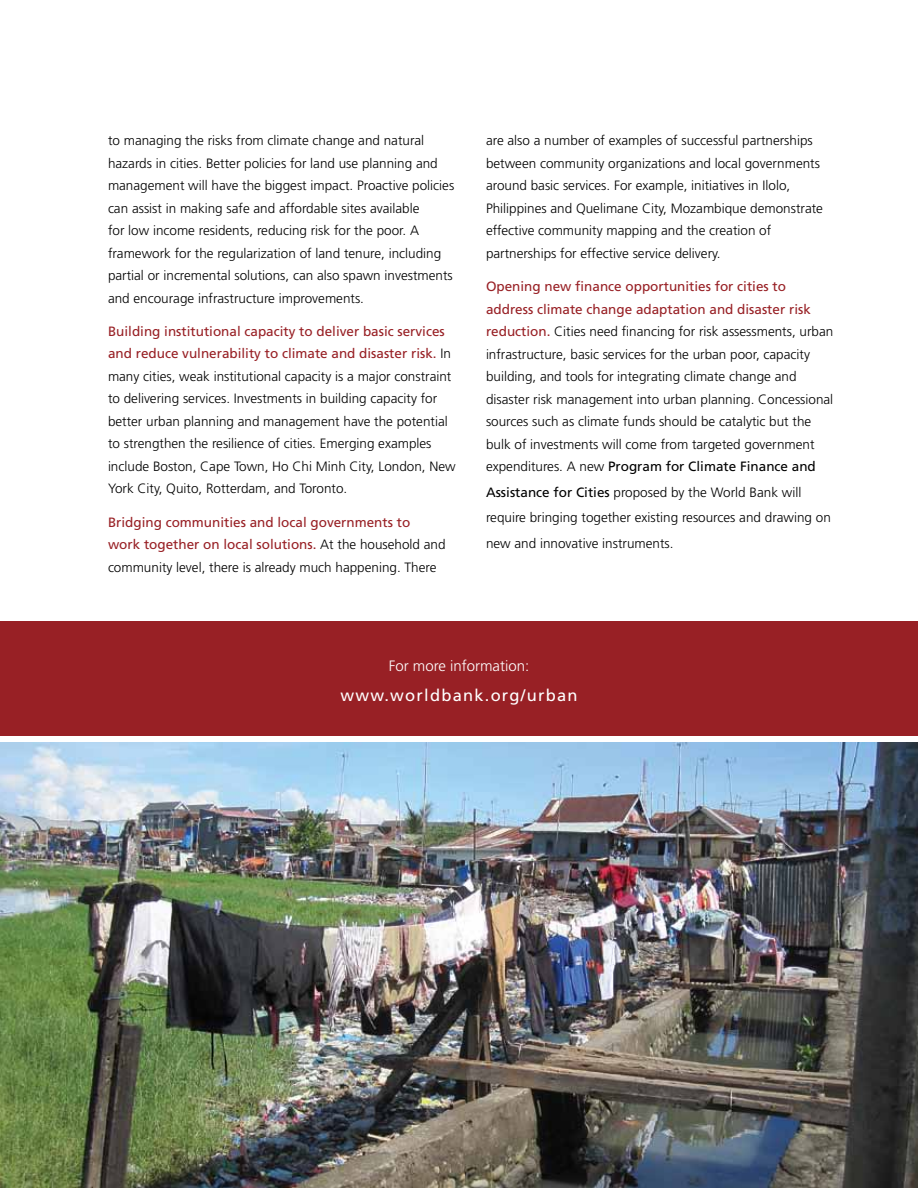
<style>
.page{position:relative;width:918px;height:1188px;background:#fff}
.page>*{position:absolute;margin:0;border:0;box-sizing:border-box;transform-origin:0 0}
.t1{font:16.5px "Frutiger";letter-spacing:.075em;color:#fff}
.t2{font:300 15px "Frutiger";color:#fff}
.t3{font:300 13.5px/22.5px "Frutiger";color:#000}
.t4{font:13.5px/22.5px "Frutiger";color:#982025}
.s1{font-weight:400;color:#982025}
.s2{font-weight:300;color:#000}
.s3{font-weight:400}
</style>
<div class="page">
<img style="left:0;top:742px;width:918px;height:446px">
<div style="left:0;top:621px;width:918px;height:115px;background:#982025"></div>
<p class="t3" style="left:108px;top:129px;width:348px">to managing the risks from climate change and natural hazards in cities. Better policies for land use planning and management will have the biggest impact. Proactive policies can assist in making safe and affordable sites available<br>for low income residents, reducing risk for the poor. A framework for the regularization of land tenure, including partial or incremental solutions, can also spawn investments and encourage infrastructure improvements.</p>
<p class="t3" style="left:108px;top:320px;width:349px"><span class="s1">Building institutional capacity to deliver basic services and reduce vulnerability to climate and disaster risk.</span> In many cities, weak institutional capacity is a major constraint to delivering services. Investments in building capacity for better urban planning and management have the potential to strengthen the resilience of cities. Emerging examples include Boston, Cape Town, Ho Chi Minh City, London, New York City, Quito, Rotterdam, and Toronto.</p>
<p class="t4" style="left:108px;top:511px;width:339px">Bridging communities and local governments to work together on local solutions. <span class="s2">At the household and community level, there is already much happening. There</span></p>
<p class="t3" style="left:486px;top:129px;width:339px">are also a number of examples of successful partnerships between community organizations and local governments around basic services. For example, initiatives in Ilolo, Philippines and Quelimane City, Mozambique demonstrate effective community mapping and the creation of partnerships for effective service delivery.</p>
<p class="t3" style="left:486px;top:275px;width:349px"><span class="s1">Opening new finance opportunities for cities to address climate change adaptation and disaster risk reduction.</span> Cities need financing for risk assessments, urban infrastructure, basic services for the urban poor, capacity building, and tools for integrating climate change and disaster risk management into urban planning. Concessional sources such as climate funds should be catalytic but the bulk of investments will come from targeted government expenditures. A new <span class="s3">Program for Climate Finance and</span></p>
<p class="t3" style="left:486px;top:479px;width:346px;line-height:25.5px"><span class="s3">Assistance for Cities</span> proposed by the World Bank will require bringing together existing resources and drawing on new and innovative instruments.</p>
<p class="t2" style="left:389px;top:657px;width:142px">For more information:</p>
<p class="t1" style="left:340px;top:686px;width:239px">www.worldbank.org/urban</p>
</div>
